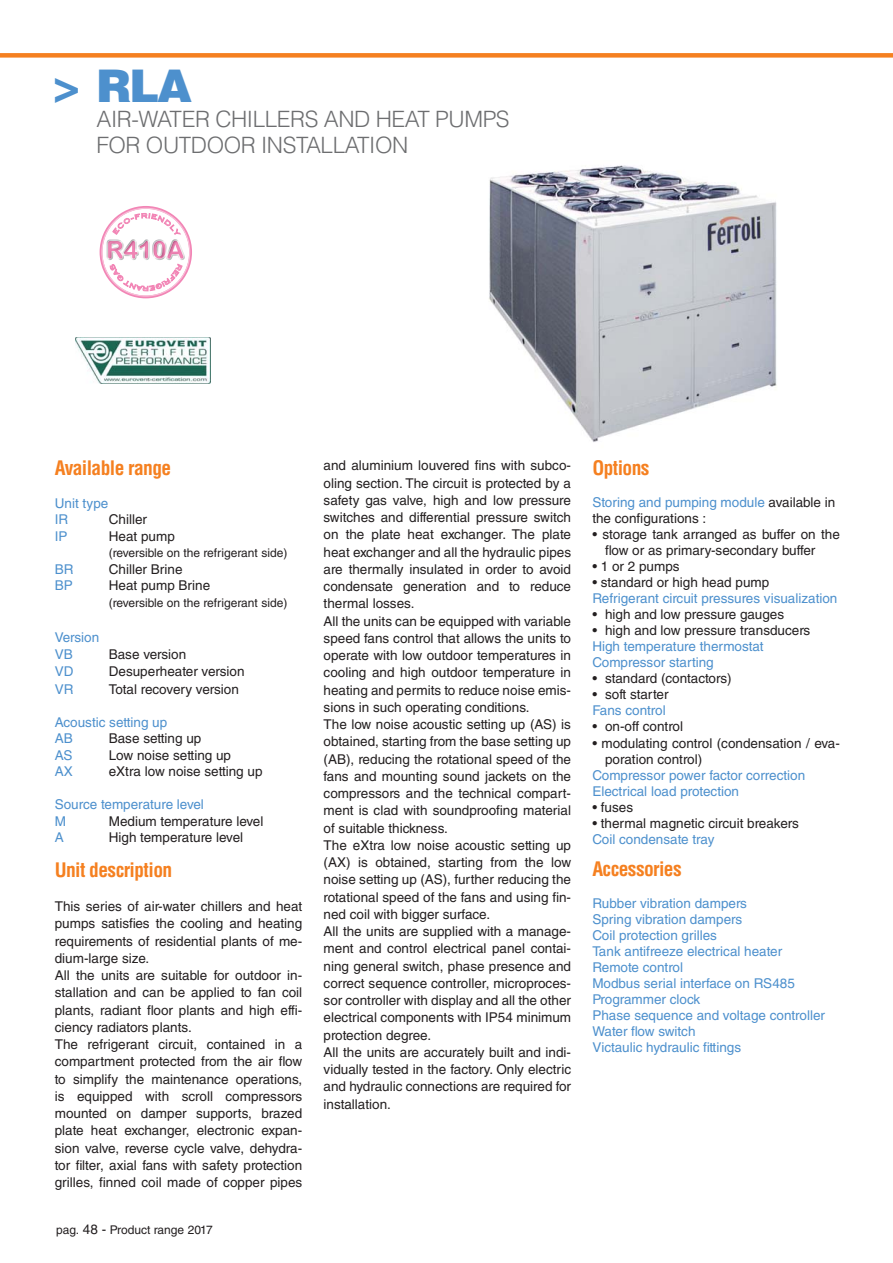
<style>
.page{position:relative;width:893px;height:1263px;background:#fff}
.page>*{position:absolute;margin:0;border:0;box-sizing:border-box;transform-origin:0 0}
.t1{font:900 45px "Helvetica LT Std";color:#4d90cd}
.t2{font:300 22.5px/25.5px "Helvetica LT Std";letter-spacing:-.02em;color:#6d6e70}
.t3{font:700 condensed 19.5px "Helvetica LT Std";letter-spacing:-.03em;color:#f58020}
.t4{font:13.5px/17.2px "Helvetica LT Std";color:#231f20}
.t5{font:13.5px/16px "Helvetica LT Std";color:#4d90cd}
.t6{font:12px "Helvetica LT Std";color:#231f20}
.s1{font-size:13.5px}
.s2{color:#4d90cd}
</style>
<div class="page">
<div style="left:0;top:53px;width:893px;height:5px;background:#f58020"></div>
<img style="left:489px;top:165px;width:288px;height:277px">
<img style="left:75px;top:337px;width:136px;height:47px">
<svg style="left:101px;top:207px;width:90px;height:90px"></svg>
<div style="left:100px;top:206px;width:92px;height:92px;border:3px solid #f286b6;border-radius:50%"></div>
<img style="left:107px;top:239px;width:2px;height:21px">
<img style="left:183px;top:239px;width:2px;height:21px">
<svg style="left:109px;top:213px;width:74px;height:79px"></svg>
<img style="left:153px;top:241px;width:30px;height:18px">
<img style="left:140px;top:241px;width:8px;height:18px">
<img style="left:108px;top:241px;width:30px;height:18px">
<h1 class="t1" style="left:52px;top:70px;width:142px">&gt; RLA</h1>
<h2 class="t2" style="left:96px;top:109px;width:415px">AIR-WATER CHILLERS AND HEAT PUMPS<br>FOR OUTDOOR INSTALLATION</h2>
<h3 class="t3" style="left:55px;top:461px;width:118px">Available range</h3>
<p class="t5" style="left:55px;top:496px;width:55px;line-height:16.5px">Unit type<br>IR</p>
<p class="t4" style="left:109px;top:512px;width:40px">Chiller</p>
<p class="t5" style="left:55px;top:529px;width:14px">IP</p>
<p class="t4" style="left:109px;top:528px;width:68px">Heat pump</p>
<p class="t6" style="left:109px;top:549px;width:180px">(reversible on the refrigerant side)</p>
<p class="t5" style="left:55px;top:562px;width:20px">BR</p>
<p class="t4" style="left:109px;top:561px;width:75px">Chiller Brine</p>
<p class="t5" style="left:55px;top:578px;width:20px">BP</p>
<p class="t4" style="left:109px;top:578px;width:103px">Heat pump Brine</p>
<p class="t6" style="left:109px;top:599px;width:180px">(reversible on the refrigerant side)</p>
<p class="t5" style="left:55px;top:630px;width:46px;line-height:17.2px">Version<br>VB</p>
<p class="t4" style="left:109px;top:647px;width:79px">Base version</p>
<p class="t5" style="left:55px;top:665px;width:20px">VD</p>
<p class="t4" style="left:109px;top:664px;width:137px">Desuperheater version</p>
<p class="t5" style="left:55px;top:682px;width:20px">VR</p>
<p class="t4" style="left:109px;top:681px;width:132px">Total recovery version</p>
<p class="t5" style="left:55px;top:715px;width:114px;line-height:16.5px">Acoustic setting up<br>AB</p>
<p class="t4" style="left:109px;top:731px;width:94px">Base setting up</p>
<p class="t5" style="left:55px;top:748px;width:19px">AS</p>
<p class="t4" style="left:109px;top:747px;width:124px">Low noise setting up</p>
<p class="t5" style="left:55px;top:764px;width:20px">AX</p>
<p class="t4" style="left:109px;top:764px;width:155px">eXtra low noise setting up</p>
<p class="t5" style="left:55px;top:797px;width:151px;line-height:16.5px">Source temperature level<br>M</p>
<p class="t4" style="left:109px;top:813px;width:156px">Medium temperature level</p>
<p class="t5" style="left:55px;top:830px;width:11px">A</p>
<p class="t4" style="left:109px;top:830px;width:136px">High temperature level</p>
<h3 class="t3" style="left:55px;top:863px;width:119px">Unit description</h3>
<p class="t4" style="left:55px;top:899px;width:249px">This series of air-water chillers and heat pumps satisfies the cooling and heating requirements of residential plants of me&shy;dium-large size.<br>All the units are suitable for outdoor in&shy;stallation and can be applied to fan coil plants, radiant floor plants and high effi&shy;ciency radiators plants.<br>The refrigerant circuit, contained in a compartment protected from the air flow to simplify the maintenance operations, is equipped with scroll compressors mounted on damper supports, brazed plate heat exchanger, electronic expan&shy;sion valve, reverse cycle valve, dehydra&shy;tor filter, axial fans with safety protection grilles, finned coil made of copper pipes</p>
<p class="t6" style="left:56px;top:1225px;width:158px">pag. <span class="s1">48 -</span> Product range 2017</p>
<p class="t4" style="left:324px;top:458px;width:249px">and aluminium louvered fins with subco&shy;oling section. The circuit is protected by a safety gas valve, high and low pressure switches and differential pressure switch on the plate heat exchanger. The plate heat exchanger and all the hydraulic pipes are thermally insulated in order to avoid condensate generation and to reduce thermal losses.<br>All the units can be equipped with variable speed fans control that allows the units to operate with low outdoor temperatures in cooling and high outdoor temperature in heating and permits to reduce noise emis&shy;sions in such operating conditions.<br>The low noise acoustic setting up (AS) is obtained, starting from the base setting up (AB), reducing the rotational speed of the fans and mounting sound jackets on the compressors and the technical compart&shy;ment is clad with soundproofing material of suitable thickness.<br>The eXtra low noise acoustic setting up (AX) is obtained, starting from the low noise setting up (AS), further reducing the rotational speed of the fans and using fin&shy;ned coil with bigger surface.<br>All the units are supplied with a manage&shy;ment and control electrical panel contai&shy;ning general switch, phase presence and correct sequence controller, microproces&shy;sor controller with display and all the other electrical components with IP54 minimum protection degree.<br>All the units are accurately built and indi&shy;vidually tested in the factory. Only electric and hydraulic connections are required for installation.</p>
<h3 class="t3" style="left:592px;top:461px;width:59px">Options</h3>
<p class="t4" style="left:592px;top:495px;width:244px;line-height:16px"><span class="s2">Storing and pumping module</span> available in the configurations :</p>
<p class="t4" style="left:605px;top:527px;width:236px;line-height:16px;text-indent:-13px">• storage tank arranged as buffer on the flow or as primary-secondary buffer</p>
<p class="t4" style="left:592px;top:559px;width:89px">• 1 or 2 pumps</p>
<p class="t4" style="left:592px;top:575px;width:178px">• standard or high head pump</p>
<p class="t5" style="left:592px;top:591px;width:247px">Refrigerant circuit pressures visualization</p>
<p class="t4" style="left:592px;top:607px;width:193px">• high and low pressure gauges</p>
<p class="t4" style="left:592px;top:623px;width:219px">• high and low pressure transducers</p>
<p class="t5" style="left:592px;top:639px;width:173px">High temperature thermostat<br>Compressor starting</p>
<p class="t4" style="left:592px;top:671px;width:141px">• standard (contactors)</p>
<p class="t4" style="left:592px;top:687px;width:78px">• soft starter</p>
<p class="t5" style="left:592px;top:704px;width:75px">Fans control</p>
<p class="t4" style="left:592px;top:719px;width:92px">• on-off control</p>
<p class="t4" style="left:605px;top:736px;width:236px;line-height:16px;text-indent:-13px">• modulating control (condensation / eva&shy;poration control)</p>
<p class="t5" style="left:592px;top:768px;width:214px">Compressor power factor correction<br>Electrical load protection</p>
<p class="t4" style="left:592px;top:799px;width:42px">• fuses</p>
<p class="t4" style="left:592px;top:815px;width:208px">• thermal magnetic circuit breakers</p>
<p class="t5" style="left:592px;top:832px;width:124px">Coil condensate tray</p>
<h3 class="t3" style="left:592px;top:862px;width:91px">Accessories</h3>
<p class="t5" style="left:592px;top:896px;width:234px">Rubber vibration dampers<br>Spring vibration dampers<br>Coil protection grilles<br>Tank antifreeze electrical heater<br>Remote control<br>Modbus serial interface on RS485<br>Programmer clock<br>Phase sequence and voltage controller<br>Water flow switch<br>Victaulic hydraulic fittings</p>
</div>
